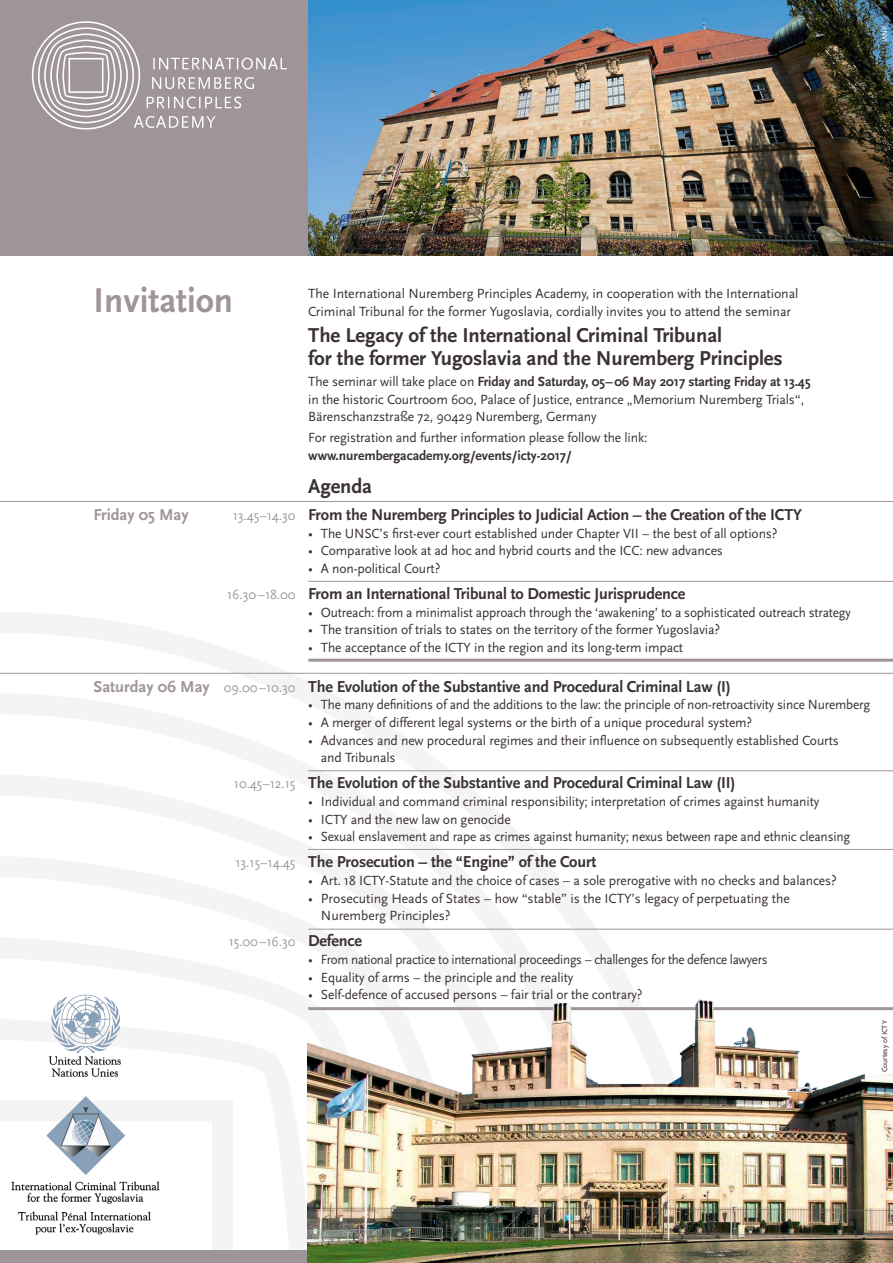
<style>
.page{position:relative;width:893px;height:1263px;background:#fff}
.page>*{position:absolute;margin:0;border:0;box-sizing:border-box;transform-origin:0 0}
.t1{font:700 36px "Scala Sans";color:#9f9598}
.t2{font:700 21px/22.5px "Scala Sans";letter-spacing:-.005em;color:#3a3134}
.t3{font:700 16.5px "Scala Sans";letter-spacing:-.01em;color:#3a3134}
.t4{font:700 16.5px "Scala Sans";color:#9f9598}
.t5{font:13.8px/17.2px "Scala Sans";letter-spacing:-.01em;color:#3a3134}
.t6{font:13.8px "Scala Sans";letter-spacing:-.01em;color:#3a3134;scale:.96 1}
.t7{font:700 13.8px "Scala Sans";letter-spacing:-.005em;color:#3a3134}
.t8{font:13.8px "Scala Sans";letter-spacing:-.01em;color:#9f9598}
.t9{font:7.5px "Scala Sans";color:#231f20}
.t10{font:7.5px "Scala Sans";color:#fff}
.s1{font-weight:700}
.s2{font-weight:400;font-size:13.8px;color:#9f9598}
.s3{font-weight:700;font-size:16.5px;color:#3a3134}
</style>
<div class="page">
<svg style="left:0;top:612px;width:721px;height:638px"></svg>
<div style="left:0;top:1250px;width:893px;height:13px;background:#9f9598"></div>
<div style="left:0;top:0;width:893px;height:255px;background:#9f9598"></div>
<svg style="left:32px;top:21px;width:255px;height:109px"></svg>
<hr style="left:0;top:501px;width:893px;height:1px;background:#9f9598">
<hr style="left:0;top:673px;width:893px;height:1px;background:#9f9598">
<hr style="left:308px;top:581px;width:585px;height:1px;background:#9f9598">
<hr style="left:308px;top:770px;width:585px;height:1px;background:#9f9598">
<hr style="left:308px;top:849px;width:585px;height:1px;background:#9f9598">
<hr style="left:308px;top:929px;width:585px;height:1px;background:#9f9598">
<hr style="left:308px;top:659px;width:585px;height:3px;background:#9f9598">
<img style="left:308px;top:0;width:585px;height:255px">
<img style="left:308px;top:944px;width:585px;height:319px">
<p class="t10" style="left:881px;top:42px;width:18px;rotate:-90deg">IANP</p>
<h1 class="t1" style="left:94px;top:281px;width:141px">Invitation</h1>
<p class="t5" style="left:308px;top:286px;width:492px">The International Nuremberg Principles Academy, in cooperation with the International<br>Criminal Tribunal for the former Yugoslavia, cordially invites you to attend the seminar</p>
<h2 class="t2" style="left:308px;top:325px;width:476px">The Legacy of the International Criminal Tribunal<br>for the former Yugoslavia and the Nuremberg Principles</h2>
<p class="t5" style="left:308px;top:374px;width:504px">The seminar will take place on <span class="s1">Friday and Saturday, 05–06 May 2017 starting Friday at 13.45 </span>in the historic Courtroom 600, Palace of Justice, entrance „Memorium Nuremberg Trials“,<br>Bärenschanzstraße 72, 90429 Nuremberg, Germany</p>
<p class="t5" style="left:308px;top:430px;width:341px">For registration and further information please follow the link:</p>
<p class="t7" style="left:308px;top:448px;width:265px">www.nurembergacademy.org/events/icty-2017/</p>
<h2 class="t2" style="left:308px;top:475px;width:65px">Agenda</h2>
<p class="t4" style="left:94px;top:506px;width:97px">Friday 05 May</p>
<p class="t4" style="left:94px;top:677px;width:118px">Saturday 06 May</p>
<p class="t3" style="left:233px;top:506px;width:571px"><span class="s2">13.45–14.30</span> From the Nuremberg Principles to Judicial Action – the Creation of the ICTY</p>
<p class="t5" style="left:308px;top:525px;width:471px">• The UNSC’s first-ever court established under Chapter VII – the best of all options?</p>
<p class="t5" style="left:308px;top:542px;width:416px">• Comparative look at ad hoc and hybrid courts and the ICC: new advances</p>
<p class="t5" style="left:308px;top:560px;width:134px">• A non-political Court?</p>
<p class="t3" style="left:227px;top:585px;width:460px"><span class="s2">16.30–18.00</span> From an International Tribunal to Domestic Jurisprudence</p>
<p class="t5" style="left:308px;top:604px;width:544px">• Outreach: from a minimalist approach through the ‘awakening’ to a sophisticated outreach strategy</p>
<p class="t5" style="left:308px;top:621px;width:413px">• The transition of trials to states on the territory of the former Yugoslavia?</p>
<p class="t5" style="left:308px;top:639px;width:376px">• The acceptance of the ICTY in the region and its long-term impact</p>
<p class="t3" style="left:224px;top:677px;width:508px"><span class="s2">09.00–10.30</span> The Evolution of the Substantive and Procedural Criminal Law (I)</p>
<p class="t6" style="left:308px;top:697px;width:587px">• The many definitions of and the additions to the law: the principle of non-retroactivity since Nuremberg</p>
<p class="t5" style="left:308px;top:714px;width:446px">• A merger of different legal systems or the birth of a unique procedural system?</p>
<p class="t5" style="left:321px;top:732px;width:519px;text-indent:-13px">• Advances and new procedural regimes and their influence on subsequently established Courts and Tribunals</p>
<p class="t3" style="left:234px;top:774px;width:503px"><span class="s2">10.45–12.15</span> The Evolution of the Substantive and Procedural Criminal Law (II)</p>
<p class="t5" style="left:308px;top:793px;width:513px">• Individual and command criminal responsibility; interpretation of crimes against humanity</p>
<p class="t5" style="left:308px;top:811px;width:204px">• ICTY and the new law on genocide</p>
<p class="t5" style="left:308px;top:828px;width:544px">• Sexual enslavement and rape as crimes against humanity; nexus between rape and ethnic cleansing</p>
<p class="t3" style="left:235px;top:853px;width:363px"><span class="s2">13.15–14.45</span> The Prosecution – the “Engine” of the Court</p>
<p class="t5" style="left:308px;top:872px;width:530px">• Art. 18 ICTY-Statute and the choice of cases – a sole prerogative with no checks and balances?</p>
<p class="t5" style="left:321px;top:889px;width:470px;line-height:17.7px;text-indent:-13px">• Prosecuting Heads of States – how “stable” is the ICTY’s legacy of perpetuating the<br>Nuremberg Principles?</p>
<p class="t8" style="left:229px;top:934px;width:135px">15.00–16.30 <span class="s3">Defence</span></p>
<p class="t5" style="left:308px;top:951px;width:461px">• From national practice to international proceedings – challenges for the defence lawyers</p>
<p class="t5" style="left:308px;top:969px;width:267px">• Equality of arms – the principle and the reality</p>
<p class="t5" style="left:308px;top:986px;width:336px">• Self-defence of accused persons – fair trial or the contrary?</p>
<p class="t9" style="left:881px;top:1072px;width:53px;rotate:-90deg">Courtesy of ICTY</p>
</div>
